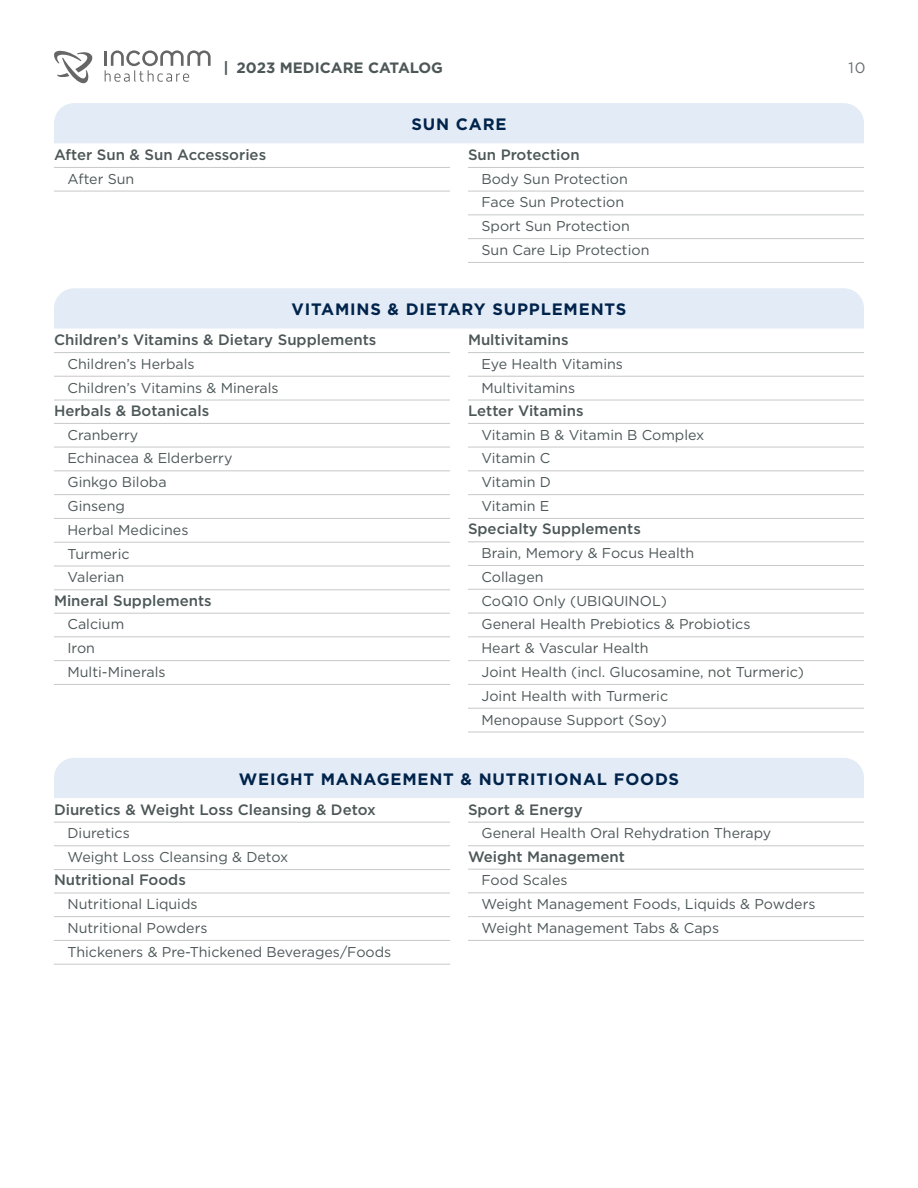
<style>
.page{position:relative;width:918px;height:1188px;background:#fff}
.page>*{position:absolute;margin:0;border:0;box-sizing:border-box;transform-origin:0 0}
.t1{font:700 16.5px "Gotham";letter-spacing:.05em;color:#00234b}
.t2{font:500 15px "Gotham";color:#4d5758}
.t3{font:700 15px "Gotham";color:#4d5758}
.t4{font:15px "Gotham";color:#686d6f}
.t5{font:14.25px/23.9px "Gotham";color:#4d5758}
</style>
<div class="page">
<hr style="left:104px;top:51px;width:3px;height:15px;background:#000">
<svg style="left:54px;top:50px;width:39px;height:33px"></svg>
<svg style="left:105px;top:50px;width:106px;height:32px"></svg>
<div style="left:54px;top:103px;width:810px;height:40px;background:#e3ebf6"></div>
<hr style="left:54px;top:167px;width:396px;height:1px;background:#c7c8ca">
<hr style="left:54px;top:191px;width:396px;height:1px;background:#c7c8ca">
<hr style="left:468px;top:167px;width:396px;height:1px;background:#c7c8ca">
<hr style="left:468px;top:191px;width:396px;height:1px;background:#c7c8ca">
<hr style="left:468px;top:214px;width:396px;height:1px;background:#c7c8ca">
<hr style="left:468px;top:238px;width:396px;height:1px;background:#c7c8ca">
<hr style="left:468px;top:262px;width:396px;height:1px;background:#c7c8ca">
<div style="left:54px;top:288px;width:810px;height:40px;background:#e3ebf6"></div>
<hr style="left:54px;top:352px;width:396px;height:1px;background:#c7c8ca">
<hr style="left:54px;top:376px;width:396px;height:1px;background:#c7c8ca">
<hr style="left:54px;top:400px;width:396px;height:1px;background:#c7c8ca">
<hr style="left:54px;top:423px;width:396px;height:1px;background:#c7c8ca">
<hr style="left:54px;top:447px;width:396px;height:1px;background:#c7c8ca">
<hr style="left:54px;top:470px;width:396px;height:1px;background:#c7c8ca">
<hr style="left:54px;top:494px;width:396px;height:1px;background:#c7c8ca">
<hr style="left:54px;top:518px;width:396px;height:1px;background:#c7c8ca">
<hr style="left:54px;top:542px;width:396px;height:1px;background:#c7c8ca">
<hr style="left:54px;top:566px;width:396px;height:1px;background:#c7c8ca">
<hr style="left:54px;top:589px;width:396px;height:1px;background:#c7c8ca">
<hr style="left:54px;top:613px;width:396px;height:1px;background:#c7c8ca">
<hr style="left:54px;top:636px;width:396px;height:1px;background:#c7c8ca">
<hr style="left:54px;top:660px;width:396px;height:1px;background:#c7c8ca">
<hr style="left:54px;top:684px;width:396px;height:1px;background:#c7c8ca">
<hr style="left:468px;top:352px;width:396px;height:1px;background:#c7c8ca">
<hr style="left:468px;top:376px;width:396px;height:1px;background:#c7c8ca">
<hr style="left:468px;top:400px;width:396px;height:1px;background:#c7c8ca">
<hr style="left:468px;top:423px;width:396px;height:1px;background:#c7c8ca">
<hr style="left:468px;top:447px;width:396px;height:1px;background:#c7c8ca">
<hr style="left:468px;top:470px;width:396px;height:1px;background:#c7c8ca">
<hr style="left:468px;top:494px;width:396px;height:1px;background:#c7c8ca">
<hr style="left:468px;top:518px;width:396px;height:1px;background:#c7c8ca">
<hr style="left:468px;top:541px;width:396px;height:1px;background:#c7c8ca">
<hr style="left:468px;top:565px;width:396px;height:1px;background:#c7c8ca">
<hr style="left:468px;top:589px;width:396px;height:1px;background:#c7c8ca">
<hr style="left:468px;top:613px;width:396px;height:1px;background:#c7c8ca">
<hr style="left:468px;top:636px;width:396px;height:1px;background:#c7c8ca">
<hr style="left:468px;top:660px;width:396px;height:1px;background:#c7c8ca">
<hr style="left:468px;top:684px;width:396px;height:1px;background:#c7c8ca">
<hr style="left:468px;top:708px;width:396px;height:1px;background:#c7c8ca">
<hr style="left:468px;top:732px;width:396px;height:1px;background:#c7c8ca">
<div style="left:54px;top:758px;width:810px;height:40px;background:#e3ebf6"></div>
<hr style="left:54px;top:822px;width:396px;height:1px;background:#c7c8ca">
<hr style="left:54px;top:845px;width:396px;height:1px;background:#c7c8ca">
<hr style="left:54px;top:869px;width:396px;height:1px;background:#c7c8ca">
<hr style="left:54px;top:893px;width:396px;height:1px;background:#c7c8ca">
<hr style="left:54px;top:916px;width:396px;height:1px;background:#c7c8ca">
<hr style="left:54px;top:940px;width:396px;height:1px;background:#c7c8ca">
<hr style="left:54px;top:964px;width:396px;height:1px;background:#c7c8ca">
<hr style="left:468px;top:822px;width:396px;height:1px;background:#c7c8ca">
<hr style="left:468px;top:845px;width:396px;height:1px;background:#c7c8ca">
<hr style="left:468px;top:869px;width:396px;height:1px;background:#c7c8ca">
<hr style="left:468px;top:892px;width:396px;height:1px;background:#c7c8ca">
<hr style="left:468px;top:916px;width:396px;height:1px;background:#c7c8ca">
<hr style="left:468px;top:940px;width:396px;height:1px;background:#c7c8ca">
<p class="t3" style="left:224px;top:57px;width:221px">| 2023 MEDICARE CATALOG</p>
<p class="t4" style="left:849px;top:58px;width:18px">10</p>
<p class="t2" style="left:54px;top:145px;width:214px">After Sun &amp; Sun Accessories</p>
<p class="t5" style="left:68px;top:166px;width:68px">After Sun</p>
<p class="t1" style="left:412px;top:113px;width:96px">SUN CARE</p>
<p class="t2" style="left:468px;top:145px;width:113px">Sun Protection</p>
<p class="t5" style="left:482px;top:166px;width:169px">Body Sun Protection<br>Face Sun Protection<br>Sport Sun Protection<br>Sun Care Lip Protection</p>
<p class="t1" style="left:292px;top:298px;width:336px">VITAMINS &amp; DIETARY SUPPLEMENTS</p>
<p class="t2" style="left:54px;top:330px;width:324px">Children’s Vitamins &amp; Dietary Supplements</p>
<p class="t5" style="left:68px;top:352px;width:213px">Children’s Herbals<br>Children’s Vitamins &amp; Minerals</p>
<p class="t2" style="left:54px;top:401px;width:157px">Herbals &amp; Botanicals</p>
<p class="t5" style="left:68px;top:422px;width:167px">Cranberry<br>Echinacea &amp; Elderberry<br>Ginkgo Biloba<br>Ginseng<br>Herbal Medicines<br>Turmeric<br>Valerian</p>
<p class="t2" style="left:54px;top:590px;width:159px">Mineral Supplements</p>
<p class="t5" style="left:68px;top:612px;width:100px">Calcium<br>Iron<br>Multi-Minerals</p>
<p class="t2" style="left:468px;top:330px;width:102px">Multivitamins</p>
<p class="t5" style="left:482px;top:352px;width:143px">Eye Health Vitamins<br>Multivitamins</p>
<p class="t2" style="left:468px;top:401px;width:117px">Letter Vitamins</p>
<p class="t5" style="left:482px;top:422px;width:224px">Vitamin B &amp; Vitamin B Complex<br>Vitamin C<br>Vitamin D<br>Vitamin E</p>
<p class="t2" style="left:468px;top:519px;width:174px">Specialty Supplements</p>
<p class="t5" style="left:482px;top:541px;width:324px">Brain, Memory &amp; Focus Health<br>Collagen<br>CoQ10 Only (UBIQUINOL)<br>General Health Prebiotics &amp; Probiotics<br>Heart &amp; Vascular Health<br>Joint Health (incl. Glucosamine, not Turmeric)<br>Joint Health with Turmeric<br>Menopause Support (Soy)</p>
<p class="t1" style="left:239px;top:768px;width:442px">WEIGHT MANAGEMENT &amp; NUTRITIONAL FOODS</p>
<p class="t2" style="left:54px;top:799px;width:323px">Diuretics &amp; Weight Loss Cleansing &amp; Detox</p>
<p class="t5" style="left:68px;top:821px;width:222px">Diuretics<br>Weight Loss Cleansing &amp; Detox</p>
<p class="t2" style="left:54px;top:870px;width:133px">Nutritional Foods</p>
<p class="t5" style="left:68px;top:892px;width:325px">Nutritional Liquids<br>Nutritional Powders<br>Thickeners &amp; Pre-Thickened Beverages/Foods</p>
<p class="t2" style="left:468px;top:799px;width:116px">Sport &amp; Energy</p>
<p class="t5" style="left:482px;top:821px;width:291px">General Health Oral Rehydration Therapy</p>
<p class="t2" style="left:468px;top:846px;width:158px">Weight Management</p>
<p class="t5" style="left:482px;top:868px;width:336px">Food Scales<br>Weight Management Foods, Liquids &amp; Powders<br>Weight Management Tabs &amp; Caps</p>
</div>
